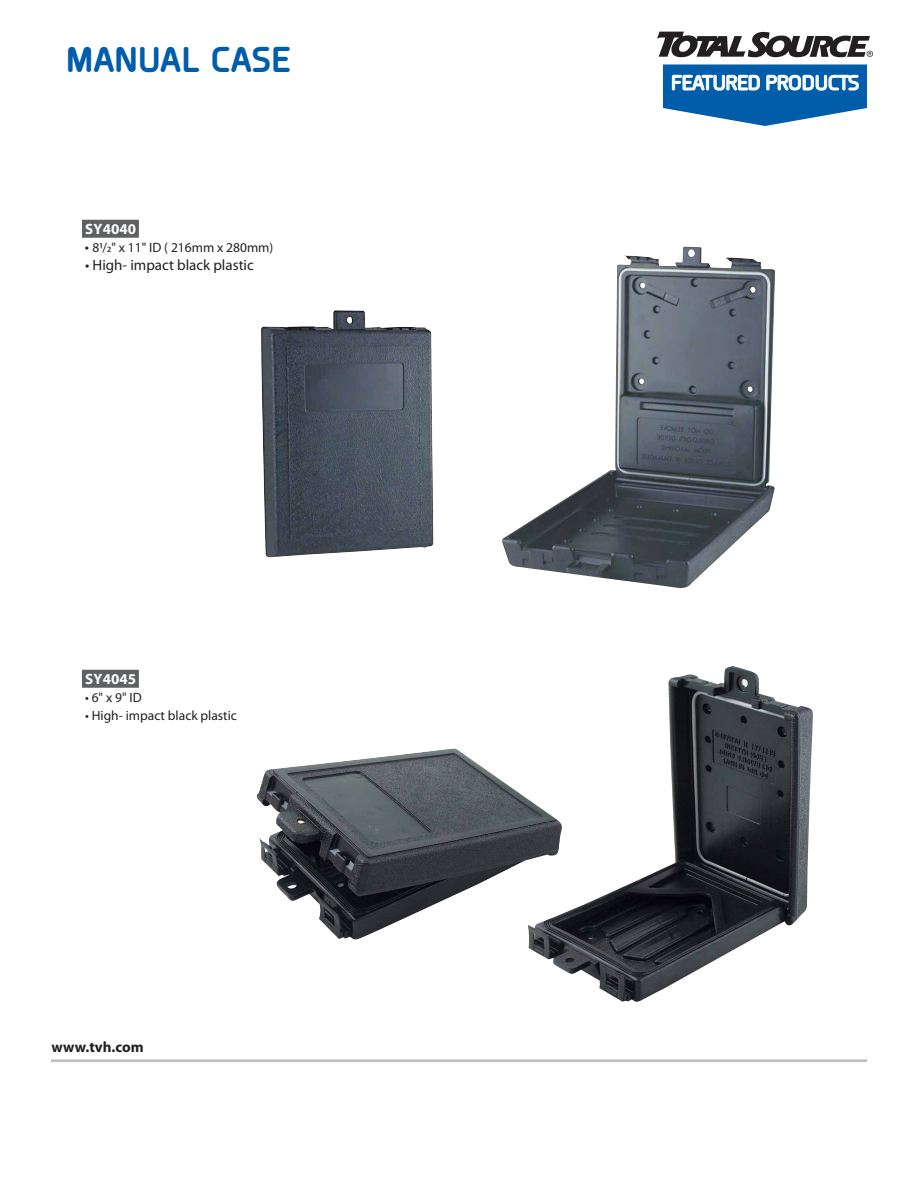
<style>
.page{position:relative;width:918px;height:1188px;background:#fff}
.page>*{position:absolute;margin:0;border:0;box-sizing:border-box;transform-origin:0 0}
.t1{font:700 36px "Planer";color:#005daa}
.t2{font:600 21px "Planer";letter-spacing:-.05em;color:#fff}
.t3{font:15px "Myriad Pro";color:#231f20}
.t4{font:700 15px "Myriad Pro";color:#fff}
.t5{font:700 15px "Myriad Pro";letter-spacing:.005em;color:#231f20}
.t6{font:13.5px "Myriad Pro";color:#231f20}
.s1{font-size:15px}
</style>
<div class="page">
<svg style="left:657px;top:32px;width:216px;height:26px"></svg>
<svg style="left:663px;top:64px;width:204px;height:62px;background:#3c83be"></svg>
<hr style="left:51px;top:1059px;width:816px;height:3px;background:#bcbec0">
<div style="left:82px;top:220px;width:57px;height:18px;background:#5f6062"></div>
<div style="left:82px;top:670px;width:57px;height:18px;background:#5f6062"></div>
<img style="left:501px;top:247px;width:274px;height:342px">
<img style="left:261px;top:310px;width:173px;height:248px">
<img style="left:256px;top:749px;width:272px;height:191px">
<img style="left:528px;top:666px;width:285px;height:336px">
<h1 class="t1" style="left:66px;top:33px;width:227px">MANUAL CASE</h1>
<p class="t4" style="left:85px;top:221px;width:52px">SY4040</p>
<p class="t6" style="left:85px;top:240px;width:190px"><span class="s1">•</span> 81/2" x 11" ID ( 216mm x 280mm)</p>
<p class="t3" style="left:85px;top:257px;width:170px">• High- impact black plastic</p>
<p class="t4" style="left:85px;top:671px;width:52px">SY4045</p>
<p class="t6" style="left:85px;top:690px;width:58px">• 6" x 9" ID</p>
<p class="t6" style="left:85px;top:708px;width:153px">• High- impact black plastic</p>
<p class="t5" style="left:51px;top:1038px;width:94px">www.tvh.com</p>
<h2 class="t2" style="left:671px;top:68px;width:190px">FEATURED PRODUCTS</h2>
</div>
